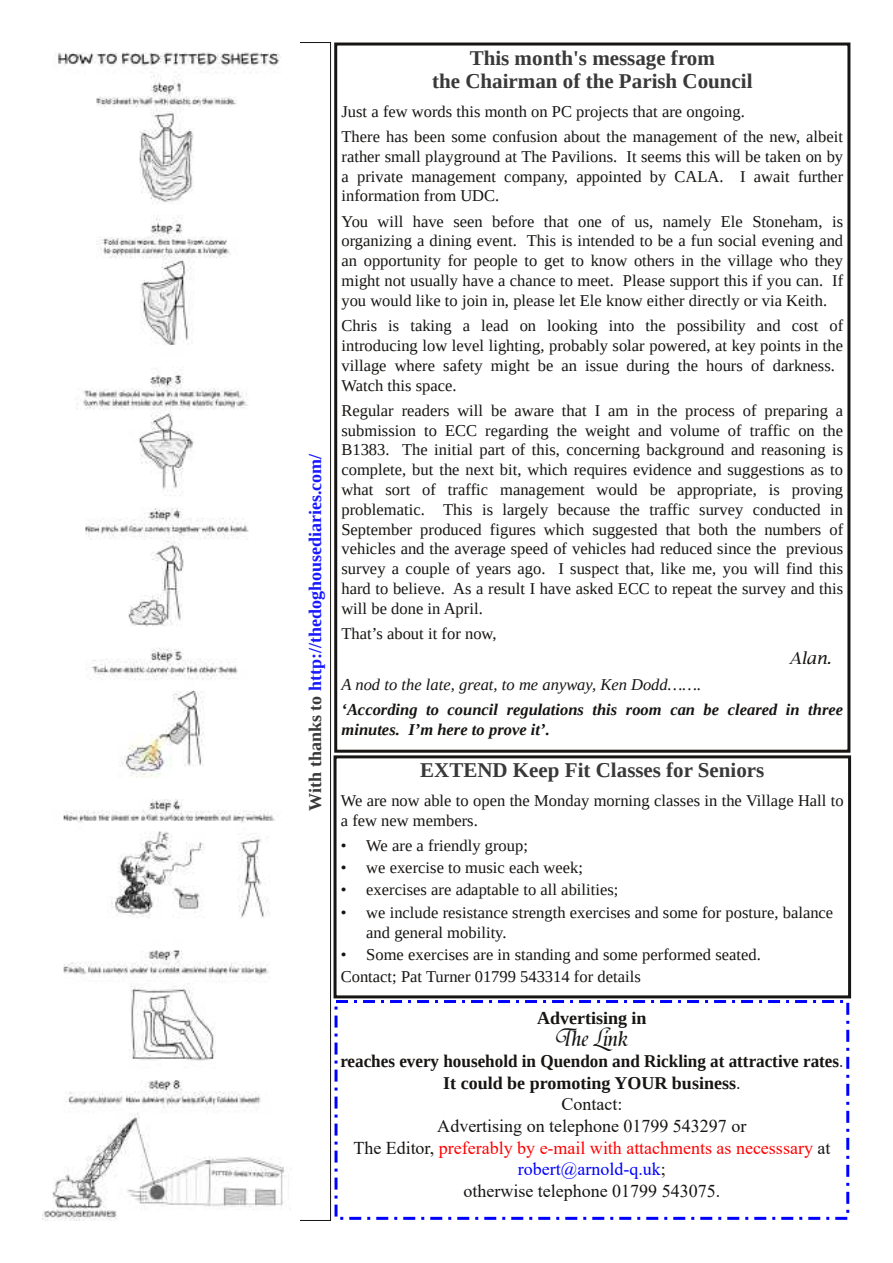
<style>
.page{position:relative;width:893px;height:1263px;background:#fff}
.page>*{position:absolute;margin:0;border:0;box-sizing:border-box;transform-origin:0 0}
.t1{font:27px "Tiranti Solid Let Plain";color:#171513}
.t2{font:700 21px/23.7px "Liberation Serif";color:#393939;text-align:center}
.t3{font:18px/21.6px "Times New Roman";color:#171513;text-align:center}
.t4{font:700 18px/21.6px "Liberation Serif";color:#171513;text-align:center;scale:.95 1}
.t5{font:700 18px "Liberation Serif";color:#1919ff}
.t6{font:700 18px "Liberation Serif";color:#171513}
.t7{font:16.5px/19.8px "Liberation Serif";color:#171513}
.t8{font:italic 700 16.5px/19.8px "Liberation Serif";color:#171513}
.t9{font:italic 16.5px "Liberation Serif";color:#171513}
.t10{font:italic 16.5px "Lucida Bright";color:#171513}
.s1{color:#393939}
.s2{font-family:"Times New Roman";font-weight:400}
.s3{color:#f00}
.s4{color:#00f}
</style>
<div class="page">
<div style="left:334px;top:43px;width:516px;height:710px;border:3px solid #171513"></div>
<div style="left:334px;top:1000px;width:515px;height:220px;border:3px dashed #00f"></div>
<div style="left:334px;top:755px;width:517px;height:243px;border:3px solid #171513"></div>
<img style="left:43px;top:52px;width:242px;height:1168px">
<p class="t5" style="left:305px;top:811px;width:359px;rotate:-90deg"><span class="s1">With thanks to</span> http://thedoghousediaries.com/</p>
<p class="t2" style="left:432px;top:46px;width:322px">This month's message from<br>the Chairman of the Parish Council</p>
<p class="t7" style="left:341px;top:98px;width:503px;line-height:25.3px">Just a few words this month on PC projects that are ongoing.<br>There has been some confusion about the management of the new, albeit</p>
<p class="t7" style="left:341px;top:146px;width:503px;text-align:justify">rather small playground at The Pavilions. It seems this will be taken on by a private management company, appointed by CALA. I await further information from UDC.</p>
<p class="t7" style="left:341px;top:211px;width:503px;text-align:justify">You will have seen before that one of us, namely Ele Stoneham, is organizing a dining event. This is intended to be a fun social evening and an opportunity for people to get to know others in the village who they might not usually have a chance to meet. Please support this if you can. If you would like to join in, please let Ele know either directly or via Keith.</p>
<p class="t7" style="left:341px;top:316px;width:503px">Chris is taking a lead on looking into the possibility and cost of introducing low level lighting, probably solar powered, at key points in the village where safety might be an issue during the hours of darkness.<br>Watch this space.</p>
<p class="t7" style="left:341px;top:400px;width:503px;text-align:justify">Regular readers will be aware that I am in the process of preparing a submission to ECC regarding the weight and volume of traffic on the B1383. The initial part of this, concerning background and reasoning is complete, but the next bit, which requires evidence and suggestions as to what sort of traffic management would be appropriate, is proving problematic. This is largely because the traffic survey conducted in September produced figures which suggested that both the numbers of vehicles and the average speed of vehicles had reduced since the previous survey a couple of years ago. I suspect that, like me, you will find this hard to believe. As a result I have asked ECC to repeat the survey and this will be done in April.</p>
<p class="t7" style="left:341px;top:624px;width:157px">That’s about it for now,</p>
<p class="t10" style="left:789px;top:648px;width:43px">Alan.</p>
<p class="t9" style="left:341px;top:675px;width:361px">A nod to the late, great, to me anyway, Ken Dodd…….</p>
<p class="t8" style="left:341px;top:700px;width:503px">‘According to council regulations this room can be cleared in three minutes. I’m here to prove it’.</p>
<p class="t2" style="left:420px;top:758px;width:346px">EXTEND Keep Fit Classes for Seniors</p>
<p class="t7" style="left:341px;top:790px;width:504px">We are now able to open the Monday morning classes in the Village Hall to a few new members.</p>
<p class="t7" style="left:341px;top:835px;width:189px">• We are a friendly group;</p>
<p class="t7" style="left:341px;top:858px;width:244px">• we exercise to music each week;</p>
<p class="t7" style="left:341px;top:880px;width:279px">• exercises are adaptable to all abilities;</p>
<p class="t7" style="left:366px;top:902px;width:468px;text-indent:-26px">• we include resistance strength exercises and some for posture, balance and general mobility.</p>
<p class="t7" style="left:341px;top:943px;width:422px;line-height:22.4px">• Some exercises are in standing and some performed seated.<br>Contact; Pat Turner 01799 543314 for details</p>
<p class="t6" style="left:537px;top:1008px;width:111px">Advertising in</p>
<h1 class="t1" style="left:555px;top:1020px;width:75px">The Link</h1>
<p class="t4" style="left:340px;top:1050px;width:531px">reaches every household in Quendon and Rickling at attractive rates<span class="s2">.<br></span>It could be promoting YOUR business<span class="s2">.</span></p>
<p class="t3" style="left:353px;top:1093px;width:479px">Contact:<br>Advertising on telephone 01799 543297 or<br>The Editor, <span class="s3">preferably by e-mail with attachments as necesssary</span> at <span class="s4">robert@arnold-q.uk</span>;<br>otherwise telephone 01799 543075.</p>
</div>
